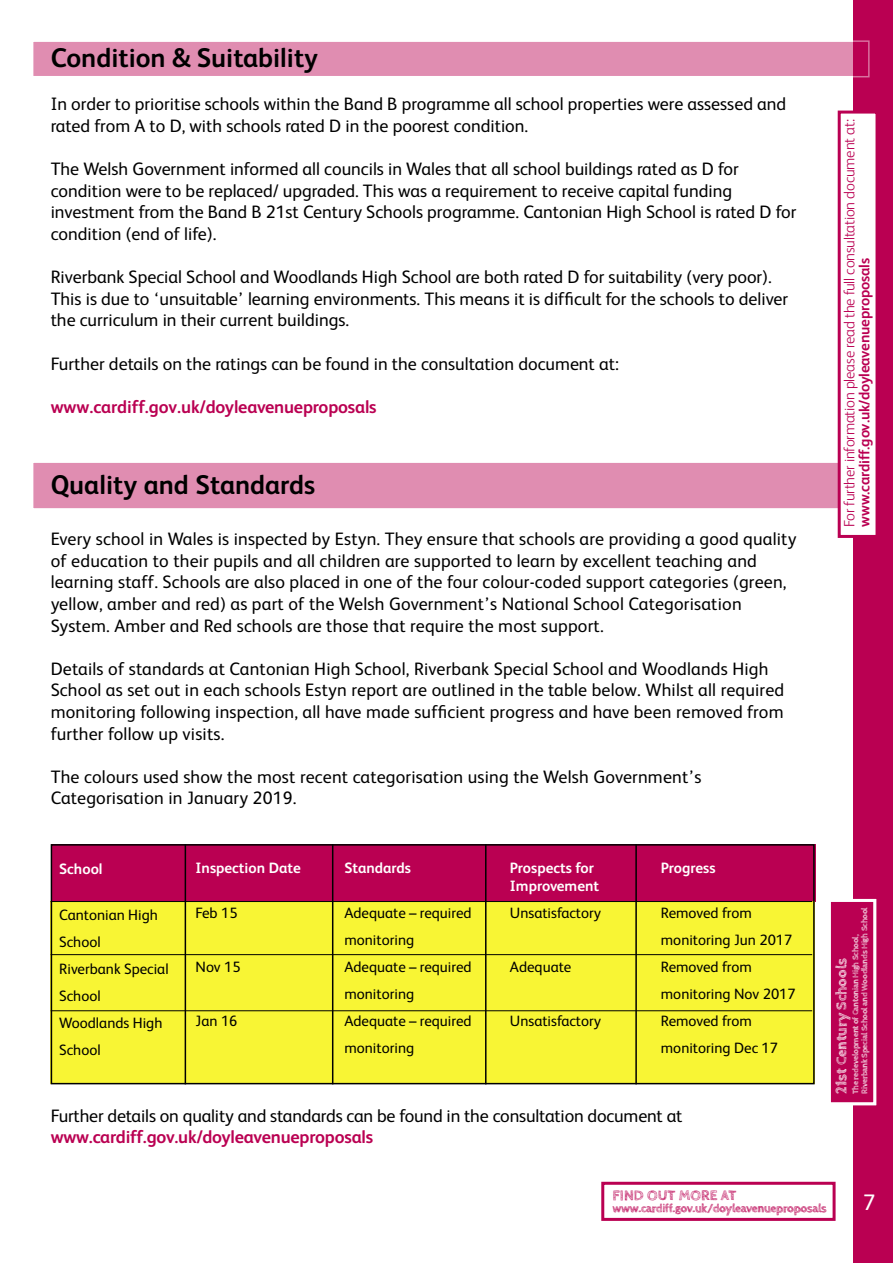
<style>
.page{position:relative;width:893px;height:1263px;background:#fff}
.page>*{position:absolute;margin:0;border:0;box-sizing:border-box;transform-origin:0 0}
.t1{font:700 27px "FS Albert";color:#000}
.t2{font:22.5px "FS Albert";color:#fff}
.t3{font:18px/21.6px "FS Albert";color:#000}
.t4{font:700 18px "FS Albert";letter-spacing:-.01em;color:#ba0052}
.t5{font:15px/27px "FS Albert";color:#000}
.t6{font:300 15px/15px "FS Albert";letter-spacing:-.01em;color:#ba0052}
.t7{font:700 15px/18.8px "FS Albert";color:#fff}
.t8{font:700 14.85px "Cabin Sketch";color:#fff}
.t9{font:700 14.85px "Cabin Sketch";color:#ba0052}
.t10{font:700 12px "Cabin Sketch";letter-spacing:-.03em;color:#ba0052}
.t11{font:700 8.4px/9px "Cabin Sketch";letter-spacing:-.025em;color:#fff}
.s1{font-weight:700}
.s2{font-weight:700;color:#ba0052}
</style>
<div class="page">
<div style="left:853px;top:0;width:40px;height:1263px;background:#ba0052"></div>
<div style="left:32px;top:461px;width:840px;height:49px;background:#e08db1;border:2px solid #fff"></div>
<div style="left:32px;top:40px;width:838px;height:37px;background:#e08db1;border:2px solid #fff"></div>
<div style="left:601px;top:1182px;width:235px;height:39px;background:#fff;border:3px solid #ba0052"></div>
<div style="left:51px;top:844px;width:764px;height:57px;background:#ba0052"></div>
<div style="left:51px;top:901px;width:764px;height:183px;background:#f8f534"></div>
<div style="left:51px;top:844px;width:764px;height:240px;border:2px solid #000"></div>
<hr style="left:185px;top:844px;width:1px;height:240px;background:#000">
<hr style="left:332px;top:844px;width:1px;height:240px;background:#000">
<hr style="left:485px;top:844px;width:1px;height:240px;background:#000">
<hr style="left:635px;top:844px;width:2px;height:240px;background:#000">
<hr style="left:51px;top:901px;width:761px;height:1px;background:#000">
<hr style="left:51px;top:954px;width:761px;height:1px;background:#000">
<hr style="left:51px;top:1010px;width:761px;height:1px;background:#000">
<div style="left:838px;top:111px;width:40px;height:427px;background:#fff;border:3px solid #ba0052"></div>
<div style="left:828px;top:899px;width:48px;height:206px;background:#ba0052;border:3px solid #fff"></div>
<p class="t1" style="left:51px;top:40px;width:269px">Condition &amp; Suitability</p>
<p class="t3" style="left:51px;top:93px;width:737px">In order to prioritise schools within the Band B programme all school properties were assessed and rated from A to D, with schools rated D in the poorest condition.</p>
<p class="t3" style="left:51px;top:157px;width:747px">The Welsh Government informed all councils in Wales that all school buildings rated as D for condition were to be replaced/ upgraded. This was a requirement to receive capital funding investment from the Band B 21st Century Schools programme. Cantonian High School is rated D for condition (end of life).</p>
<p class="t3" style="left:51px;top:265px;width:739px">Riverbank Special School and Woodlands High School are both rated D for suitability (very poor).<br>This is due to ‘unsuitable’ learning environments. This means it is difficult for the schools to deliver the curriculum in their current buildings.</p>
<p class="t3" style="left:51px;top:352px;width:570px">Further details on the ratings can be found in the consultation document at:</p>
<p class="t4" style="left:51px;top:394px;width:327px">www.cardiff.gov.uk/doyleavenueproposals</p>
<p class="t1" style="left:51px;top:466px;width:266px">Quality and Standards</p>
<p class="t3" style="left:51px;top:527px;width:747px">Every school in Wales is inspected by Estyn. They ensure that schools are providing a good quality of education to their pupils and all children are supported to learn by excellent teaching and learning staff. Schools are also placed in one of the four colour-coded support categories (green, yellow, amber and red) as part of the Welsh Government’s National School Categorisation System. Amber and Red schools are those that require the most support.</p>
<p class="t3" style="left:51px;top:657px;width:735px">Details of standards at Cantonian High School, Riverbank Special School and Woodlands High School as set out in each schools Estyn report are outlined in the table below. Whilst all required monitoring following inspection, all have made sufficient progress and have been removed from further follow up visits.</p>
<p class="t3" style="left:51px;top:765px;width:652px">The colours used show the most recent categorisation using the Welsh Government’s<br>Categorisation in January 2019.</p>
<p class="t6" style="left:841px;top:527px;width:409px;rotate:-90deg">For further information please read the full consultation document at: <span class="s1">www.cardiff.gov.uk/doyleavenueproposals</span></p>
<p class="t7" style="left:59px;top:859px;width:45px">School</p>
<p class="t5" style="left:59px;top:900px;width:100px">Cantonian High<br>School</p>
<p class="t5" style="left:59px;top:954px;width:111px">Riverbank Special<br>School</p>
<p class="t5" style="left:59px;top:1008px;width:105px">Woodlands High<br>School</p>
<p class="t7" style="left:196px;top:857px;width:107px">Inspection Date</p>
<p class="t5" style="left:196px;top:899px;width:44px">Feb 15</p>
<p class="t5" style="left:196px;top:953px;width:47px">Nov 15</p>
<p class="t5" style="left:196px;top:1007px;width:43px">Jan 16</p>
<p class="t7" style="left:344px;top:857px;width:68px">Standards</p>
<p class="t5" style="left:344px;top:899px;width:129px">Adequate – required monitoring</p>
<p class="t5" style="left:344px;top:953px;width:129px">Adequate – required monitoring</p>
<p class="t5" style="left:344px;top:1007px;width:129px">Adequate – required monitoring</p>
<p class="t7" style="left:510px;top:857px;width:91px">Prospects for<br>Improvement</p>
<p class="t5" style="left:510px;top:899px;width:93px">Unsatisfactory</p>
<p class="t5" style="left:510px;top:953px;width:63px">Adequate</p>
<p class="t5" style="left:510px;top:1007px;width:93px">Unsatisfactory</p>
<p class="t7" style="left:661px;top:857px;width:56px">Progress</p>
<p class="t5" style="left:661px;top:899px;width:133px">Removed from monitoring Jun 2017</p>
<p class="t5" style="left:661px;top:953px;width:136px">Removed from monitoring Nov 2017</p>
<p class="t5" style="left:661px;top:1007px;width:119px">Removed from monitoring Dec 17</p>
<p class="t3" style="left:51px;top:1104px;width:633px">Further details on quality and standards can be found in the consultation document at <span class="s2">www.cardiff.gov.uk/doyleavenueproposals</span></p>
<p class="t11" style="left:851px;top:1094px;width:188px;rotate:-90deg">The redevelopment of Cantonian High School,<br>Riverbank Special School and Woodlands High School</p>
<p class="t8" style="left:833px;top:1094px;width:137px;rotate:-90deg">21st Century Schools</p>
<p class="t9" style="left:613px;top:1187px;width:125px">FIND OUT MORE AT</p>
<p class="t10" style="left:613px;top:1201px;width:216px">www.cardiff.gov.uk/doyleavenueproposals</p>
<p class="t2" style="left:863px;top:1187px;width:14px">7</p>
</div>
